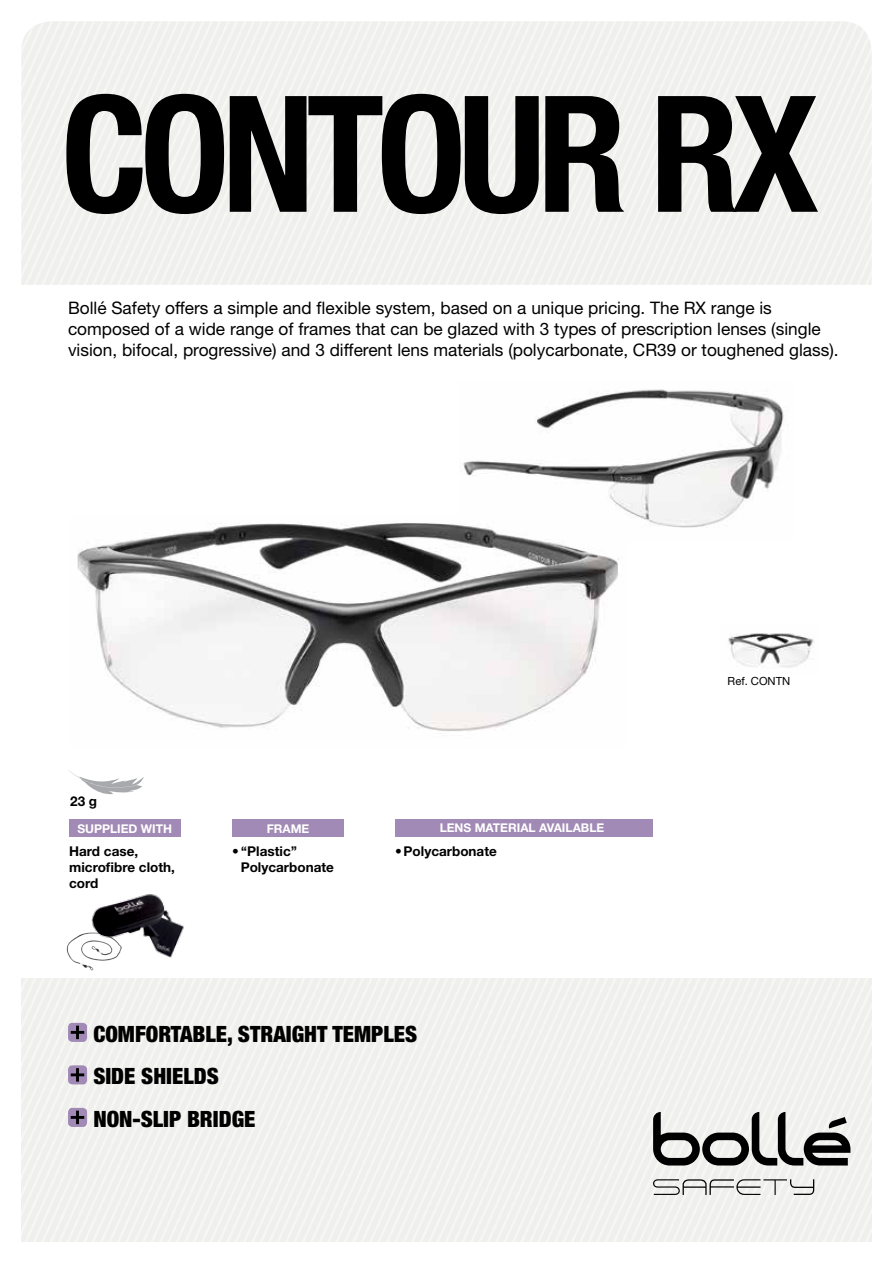
<style>
.page{position:relative;width:893px;height:1263px;background:#fff}
.page>*{position:absolute;margin:0;border:0;box-sizing:border-box;transform-origin:0 0}
.t1{font:700 condensed 162px "Helvetica Neue LT Std";letter-spacing:-.05em;color:#000}
.t2{font:900 condensed 22.5px/42.5px "Helvetica Neue LT Std";color:#000}
.t3{font:17.25px/20.7px "Helvetica Neue LT Std";color:#000}
.t4{font:700 13.5px/16.2px "Helvetica Neue LT Std";color:#000}
.t5{font:700 12px "Helvetica Neue LT Std";color:#fff}
.t6{font:11.25px "Helvetica Neue LT Std";color:#000}
.s1{font-weight:100;font-stretch:condensed}
</style>
<div class="page">
<svg style="left:69px;top:770px;width:75px;height:24px"></svg>
<div style="left:69px;top:819px;width:111px;height:18px;background:#a18ab5"></div>
<div style="left:232px;top:819px;width:111px;height:18px;background:#a18ab5"></div>
<div style="left:395px;top:819px;width:258px;height:18px;background:#a18ab5"></div>
<svg style="left:653px;top:1112px;width:197px;height:53px"></svg>
<svg style="left:653px;top:1179px;width:161px;height:16px"></svg>
<img style="left:463px;top:389px;width:321px;height:139px">
<img style="left:728px;top:633px;width:86px;height:35px">
<img style="left:77px;top:517px;width:549px;height:214px">
<img style="left:67px;top:932px;width:26px;height:38px">
<div style="left:68px;top:1023px;width:19px;height:19px;background:#a18ab5;border-radius:4px"></div>
<svg style="left:71px;top:1025px;width:13px;height:14px"></svg>
<div style="left:68px;top:1065px;width:19px;height:19px;background:#a18ab5;border-radius:4px"></div>
<svg style="left:71px;top:1068px;width:13px;height:14px"></svg>
<div style="left:68px;top:1108px;width:19px;height:19px;background:#a18ab5;border-radius:4px"></div>
<svg style="left:71px;top:1110px;width:13px;height:14px"></svg>
<img style="left:88px;top:894px;width:96px;height:64px">
<h1 class="t1" style="left:61px;top:56px;width:760px">CONTOUR RX</h1>
<p class="t3" style="left:68px;top:297px;width:772px">Bollé Safety offers a simple and flexible system, based on a unique pricing. The RX range is composed of a wide range of frames that can be glazed with 3 types of prescription lenses (single vision, bifocal, progressive) and 3 different lens materials (polycarbonate, CR39 or toughened glass).</p>
<p class="t4" style="left:70px;top:793px;width:29px">23 g</p>
<p class="t5" style="left:77px;top:821px;width:96px">SUPPLIED WITH</p>
<p class="t4" style="left:69px;top:843px;width:107px">Hard case, microfibre cloth, cord</p>
<p class="t5" style="left:267px;top:821px;width:44px">FRAME</p>
<p class="t5" style="left:440px;top:821px;width:166px">LENS MATERIAL AVAILABLE</p>
<p class="t4" style="left:395px;top:843px;width:103px"><span class="s1">•</span>Polycarbonate</p>
<p class="t4" style="left:241px;top:843px;width:95px;text-indent:-9px"><span class="s1">•</span> ‘‘Plastic’’<br>Polycarbonate</p>
<h2 class="t2" style="left:93px;top:1012px;width:325px">COMFORTABLE, STRAIGHT TEMPLES<br>SIDE SHIELDS<br>NON-SLIP BRIDGE</h2>
<p class="t6" style="left:728px;top:675px;width:64px">Ref. CONTN</p>
</div>
